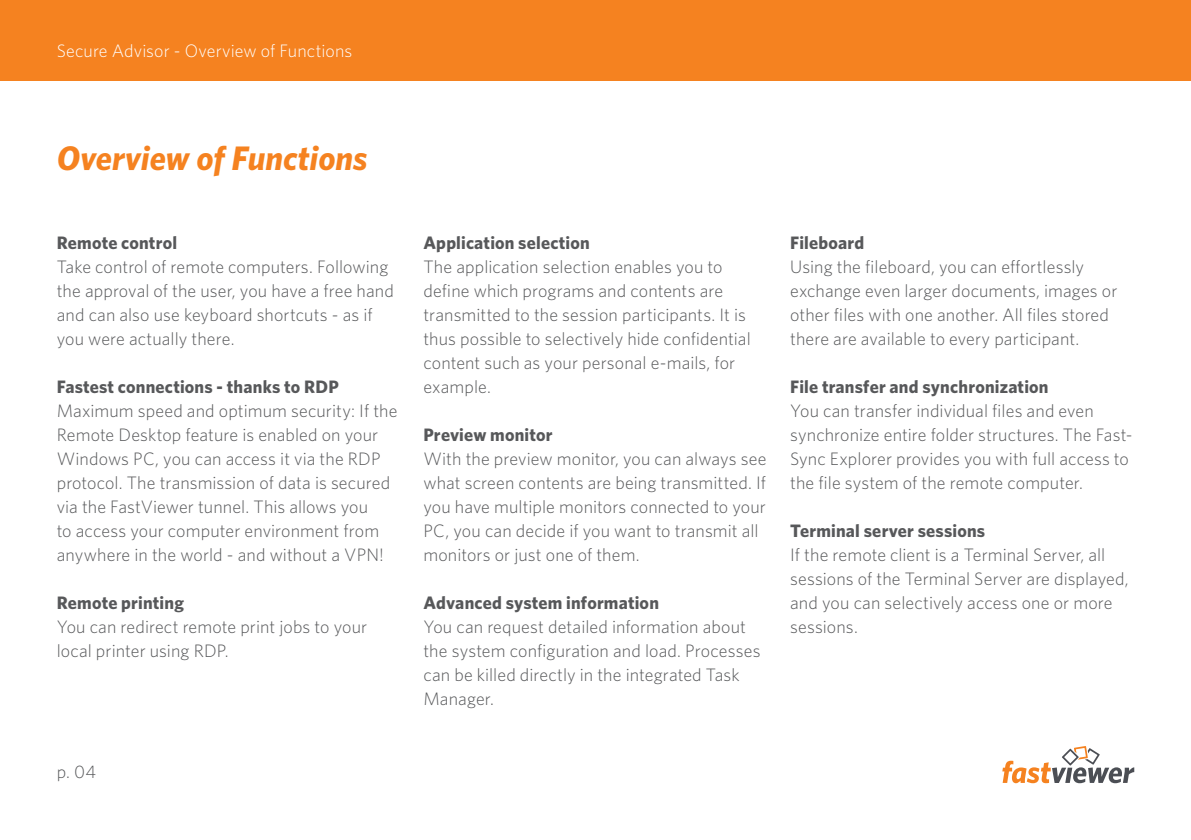
<style>
.page{position:relative;width:1191px;height:840px;background:#fff}
.page>*{position:absolute;margin:0;border:0;box-sizing:border-box;transform-origin:0 0}
.t1{font:italic 700 34px "Whitney";color:#f58220}
.t2{font:300 18px/24px "Whitney";letter-spacing:.005em;color:#57585a}
.t3{font:700 18px "Whitney";letter-spacing:.01em;color:#57585a}
.t4{font:300 18px "Whitney";letter-spacing:.005em;color:#fff}
</style>
<div class="page">
<div style="left:0;top:0;width:1191px;height:80px;background:#f58220"></div>
<svg style="left:1002px;top:746px;width:132px;height:36px"></svg>
<p class="t4" style="left:57px;top:38px;width:297px">Secure Advisor - Overview of Functions</p>
<h1 class="t1" style="left:57px;top:135px;width:312px">Overview of Functions</h1>
<p class="t3" style="left:57px;top:230px;width:122px">Remote control</p>
<p class="t2" style="left:57px;top:254px;width:338px">Take control of remote computers. Following the approval of the user, you have a free hand and can also use keyboard shortcuts - as if you were actually there.</p>
<p class="t3" style="left:57px;top:374px;width:283px">Fastest connections - thanks to RDP</p>
<p class="t2" style="left:57px;top:398px;width:342px">Maximum speed and optimum security: If the Remote Desktop feature is enabled on your Windows PC, you can access it via the RDP protocol. The transmission of data is secured via the FastViewer tunnel. This allows you<br>to access your computer environment from anywhere in the world - and without a VPN!</p>
<p class="t3" style="left:57px;top:590px;width:129px">Remote printing</p>
<p class="t2" style="left:57px;top:614px;width:312px">You can redirect remote print jobs to your local printer using RDP.</p>
<p class="t2" style="left:57px;top:758px;width:41px">p. 04</p>
<p class="t3" style="left:423px;top:230px;width:168px">Application selection</p>
<p class="t2" style="left:423px;top:254px;width:329px">The application selection enables you to define which programs and contents are transmitted to the session participants. It is thus possible to selectively hide confidential content such as your personal e-mails, for example.</p>
<p class="t3" style="left:423px;top:422px;width:131px">Preview monitor</p>
<p class="t2" style="left:423px;top:446px;width:344px">With the preview monitor, you can always see what screen contents are being transmitted. If you have multiple monitors connected to your PC, you can decide if you want to transmit all monitors or just one of them.</p>
<p class="t3" style="left:423px;top:590px;width:237px">Advanced system information</p>
<p class="t2" style="left:423px;top:614px;width:338px">You can request detailed information about the system configuration and load. Processes can be killed directly in the integrated Task Manager.</p>
<p class="t3" style="left:790px;top:230px;width:76px">Fileboard</p>
<p class="t2" style="left:790px;top:254px;width:329px">Using the fileboard, you can effortlessly exchange even larger documents, images or other files with one another. All files stored there are available to every participant.</p>
<p class="t3" style="left:790px;top:374px;width:260px">File transfer and synchronization</p>
<p class="t2" style="left:790px;top:398px;width:344px">You can transfer individual files and even synchronize entire folder structures. The Fast-Sync Explorer provides you with full access to the file system of the remote computer.</p>
<p class="t3" style="left:790px;top:518px;width:197px">Terminal server sessions</p>
<p class="t2" style="left:790px;top:542px;width:340px">If the remote client is a Terminal Server, all sessions of the Terminal Server are displayed, and you can selectively access one or more sessions.</p>
</div>
